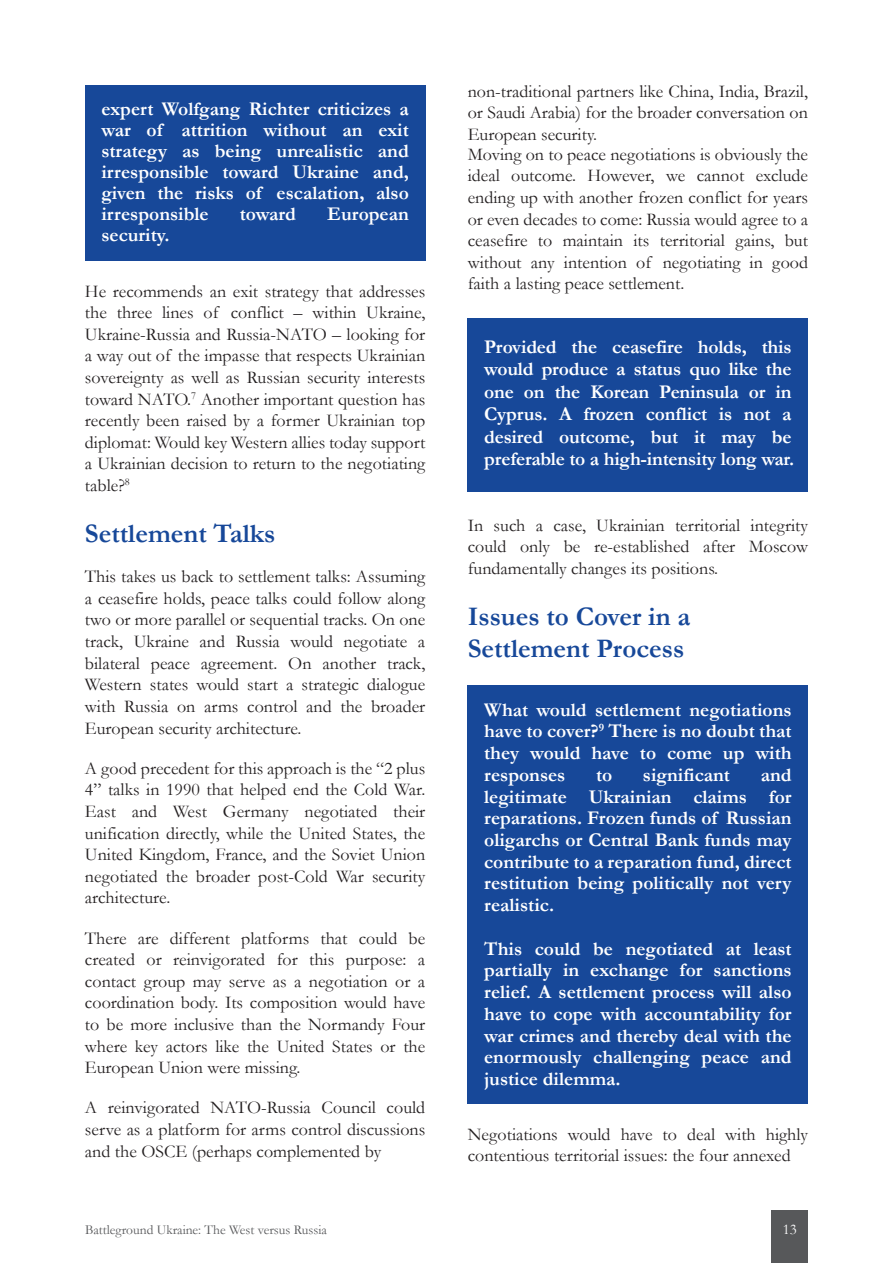
<style>
.page{position:relative;width:893px;height:1263px;background:#fff}
.page>*{position:absolute;margin:0;border:0;box-sizing:border-box;transform-origin:0 0}
.t1{font:700 27px/32.4px "Garamond";color:#174899}
.t2{font:700 19.5px/21.8px "Garamond";color:#fff;text-align:justify}
.t3{font:18px/21.6px "Garamond";color:#231f20;text-align:justify}
.t4{font:15px "Garamond";color:#fff}
.t5{font:13.5px "Garamond";color:#57585a}
</style>
<div class="page">
<div style="left:772px;top:1210px;width:36px;height:53px;background:#57585a"></div>
<div style="left:85px;top:85px;width:340px;height:176px;background:#174899"></div>
<div style="left:468px;top:318px;width:340px;height:174px;background:#174899"></div>
<div style="left:468px;top:685px;width:340px;height:419px;background:#174899"></div>
<p class="t2" style="left:101px;top:99px;width:309px;line-height:21px">expert Wolfgang Richter criticizes a war of attrition without an exit strategy as being unrealistic and irresponsible toward Ukraine and, given the risks of escalation, also irresponsible</p>
<p class="t2" style="left:240px;top:203px;width:58px">toward</p>
<p class="t2" style="left:327px;top:203px;width:83px">European</p>
<p class="t2" style="left:101px;top:224px;width:70px">security.</p>
<p class="t3" style="left:85px;top:280px;width:342px">He recommends an exit strategy that addresses the three lines of conflict – within Ukraine, Ukraine-Russia and Russia-NATO – looking for a way out of the impasse that respects Ukrainian sovereignty as well as Russian security interests toward NATO.<sup>7</sup> Another important question has recently been raised by a former Ukrainian top diplomat: Would key Western allies today support a Ukrainian decision to return to the negotiating table?<sup>8</sup></p>
<h1 class="t1" style="left:85px;top:517px;width:192px">Settlement Talks</h1>
<p class="t3" style="left:85px;top:565px;width:342px">This takes us back to settlement talks: Assuming a ceasefire holds, peace talks could follow along two or more parallel or sequential tracks. On one track, Ukraine and Russia would negotiate a bilateral peace agreement. On another track, Western states would start a strategic dialogue with Russia on arms control and the broader European security architecture.</p>
<p class="t3" style="left:85px;top:757px;width:342px">A good precedent for this approach is the “2 plus 4” talks in 1990 that helped end the Cold War.<br>East and West Germany negotiated their unification directly, while the United States, the United Kingdom, France, and the Soviet Union negotiated the broader post-Cold War security architecture.</p>
<p class="t3" style="left:85px;top:926px;width:342px">There are different platforms that could be created or reinvigorated for this purpose: a contact group may serve as a negotiation or a coordination body. Its composition would have to be more inclusive than the Normandy Four where key actors like the United States or the European Union were missing.</p>
<p class="t3" style="left:85px;top:1096px;width:342px">A reinvigorated NATO-Russia Council could serve as a platform for arms control discussions and the OSCE (perhaps complemented by</p>
<p class="t5" style="left:85px;top:1220px;width:243px">Battleground Ukraine: The West versus Russia</p>
<p class="t3" style="left:468px;top:80px;width:342px;text-align:left">non-traditional partners like China, India, Brazil, or Saudi Arabia) for the broader conversation on European security.<br>Moving on to peace negotiations is obviously the ideal outcome. However, we cannot exclude ending up with another frozen conflict for years or even decades to come: Russia would agree to a ceasefire to maintain its territorial gains, but without any intention of negotiating in good faith a lasting peace settlement.</p>
<p class="t2" style="left:484px;top:335px;width:312px;line-height:22.5px;text-align:left">Provided the ceasefire holds, this would produce a status quo like the one on the Korean Peninsula or in Cyprus. A frozen conflict is not a desired outcome, but it may be preferable to a high-intensity long war.</p>
<p class="t3" style="left:468px;top:514px;width:342px">In such a case, Ukrainian territorial integrity could only be re-established after Moscow fundamentally changes its positions.</p>
<h1 class="t1" style="left:468px;top:600px;width:224px">Issues to Cover in a<br>Settlement Process</h1>
<p class="t2" style="left:484px;top:698px;width:309px">What would settlement negotiations have to cover?<sup>9</sup> There is no doubt that they would have to come up with responses</p>
<p class="t2" style="left:484px;top:764px;width:309px;text-indent:277px">and legitimate Ukrainian claims for reparations. Frozen funds of Russian oligarchs or Central Bank funds may contribute to a reparation fund, direct restitution being politically not very realistic.</p>
<p class="t2" style="left:484px;top:938px;width:309px">This could be negotiated at least partially in exchange for sanctions relief. A settlement process will also have to cope with accountability for war crimes and thereby deal with the enormously challenging peace and justice dilemma.</p>
<p class="t2" style="left:596px;top:764px;width:18px">to</p>
<p class="t2" style="left:643px;top:764px;width:89px">significant</p>
<p class="t3" style="left:468px;top:1123px;width:342px">Negotiations would have to deal with highly contentious territorial issues: the four annexed</p>
<p class="t4" style="left:783px;top:1219px;width:16px">13</p>
</div>
